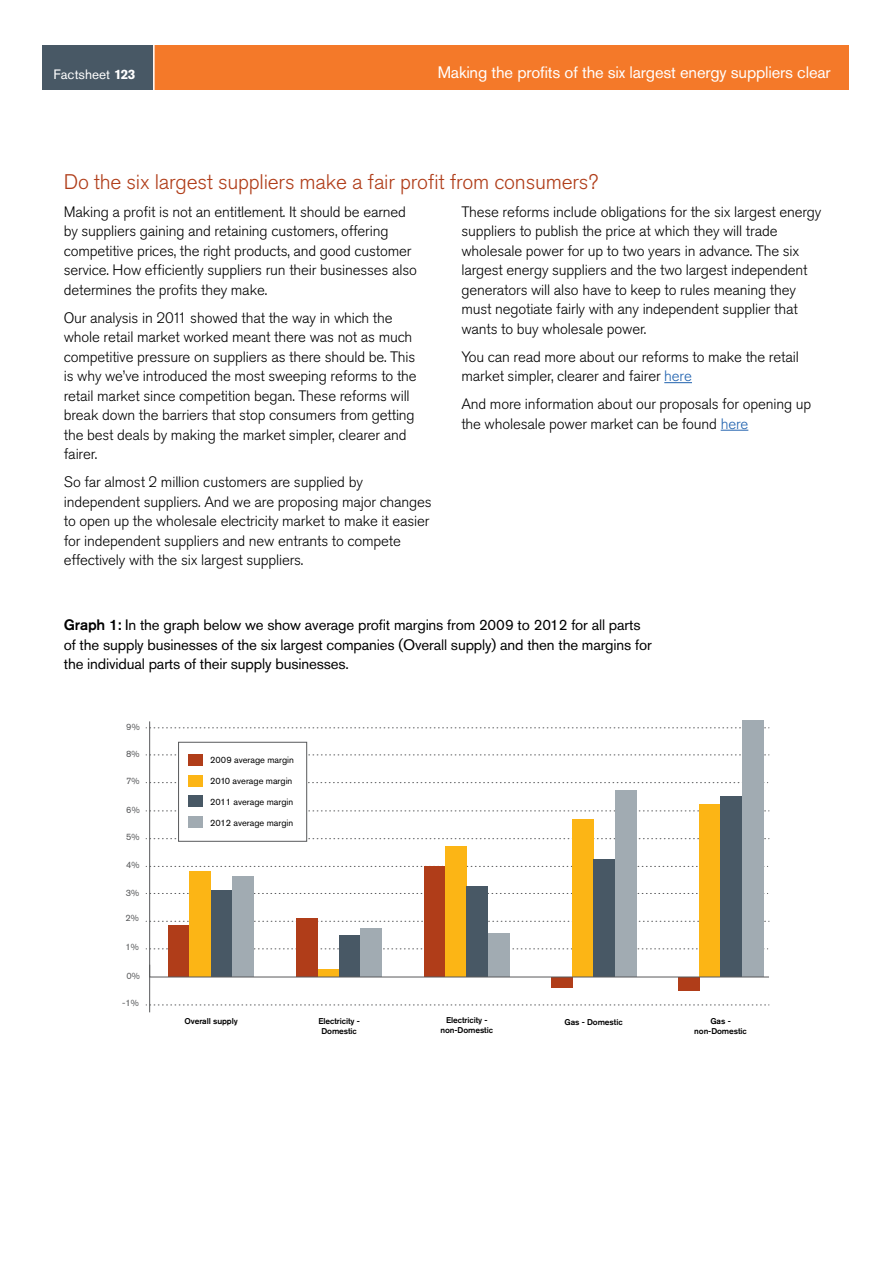
<style>
.page{position:relative;width:893px;height:1263px;background:#fff}
.page>*{position:absolute;margin:0;border:0;box-sizing:border-box;transform-origin:0 0}
.t1{font:300 21px "Akzidenz Grotesk Pro";letter-spacing:-.01em;color:#b03d19}
.t2{font:16.5px "Akzidenz Grotesk Pro";letter-spacing:-.01em;color:#fff}
.t3{font:300 15px/19.5px "Akzidenz Grotesk Pro";letter-spacing:-.01em;color:#000}
.t4{font:15px/19.5px "Akzidenz Grotesk Pro";letter-spacing:-.01em;color:#000}
.t5{font:13.5px "Akzidenz Grotesk Pro";color:#fff}
.t6{font:9.15px "Akzidenz Grotesk Pro";color:#000}
.t7{font:9.15px "Akzidenz Grotesk Pro";color:#58595b}
.t8{font:500 8.4px/10.1px "Akzidenz Grotesk Pro";letter-spacing:-.01em;color:#000;text-align:center}
.s1{font-weight:700}
.s2{color:#2062af}
.s3{font-weight:500}
</style>
<div class="page">
<div style="left:43px;top:45px;width:806px;height:45px;background:#f47929"></div>
<div style="left:43px;top:45px;width:110px;height:45px;background:#485865"></div>
<hr style="left:153px;top:43px;width:2px;height:53px;background:#fff">
<svg style="left:146px;top:1004px;width:624px;height:1px"></svg>
<div style="left:551px;top:977px;width:21px;height:10px;background:#b03d19"></div>
<div style="left:678px;top:977px;width:21px;height:14px;background:#b03d19"></div>
<hr style="left:149px;top:965px;width:1px;height:47px;background:#58595b">
<svg style="left:149px;top:720px;width:621px;height:258px"></svg>
<div style="left:179px;top:742px;width:128px;height:99px;background:#fff"></div>
<div style="left:178px;top:742px;width:129px;height:100px;border:1px solid #58595b"></div>
<div style="left:188px;top:795px;width:15px;height:12px;background:#485865"></div>
<div style="left:188px;top:754px;width:15px;height:12px;background:#b03d19"></div>
<div style="left:188px;top:775px;width:15px;height:12px;background:#fcb515"></div>
<div style="left:188px;top:816px;width:15px;height:11px;background:#a1abb2"></div>
<svg style="left:664px;top:382px;width:28px;height:1px"></svg>
<svg style="left:721px;top:430px;width:27px;height:1px"></svg>
<p class="t5" style="left:54px;top:65px;width:83px">Factsheet <span class="s1">123</span></p>
<p class="t2" style="left:438px;top:62px;width:394px">Making the profits of the six largest energy suppliers clear</p>
<h1 class="t1" style="left:64px;top:168px;width:536px">Do the six largest suppliers make a fair profit from consumers?</h1>
<p class="t3" style="left:64px;top:202px;width:355px">Making a profit is not an entitlement. It should be earned by suppliers gaining and retaining customers, offering competitive prices, the right products, and good customer service. How efficiently suppliers run their businesses also determines the profits they make.</p>
<p class="t3" style="left:64px;top:308px;width:354px">Our analysis in 2011 showed that the way in which the whole retail market worked meant there was not as much competitive pressure on suppliers as there should be. This is why we’ve introduced the most sweeping reforms to the retail market since competition began. These reforms will break down the barriers that stop consumers from getting the best deals by making the market simpler, clearer and fairer.</p>
<p class="t3" style="left:64px;top:472px;width:369px">So far almost 2 million customers are supplied by independent suppliers. And we are proposing major changes to open up the wholesale electricity market to make it easier for independent suppliers and new entrants to compete effectively with the six largest suppliers.</p>
<p class="t3" style="left:461px;top:202px;width:361px">These reforms include obligations for the six largest energy suppliers to publish the price at which they will trade wholesale power for up to two years in advance. The six largest energy suppliers and the two largest independent generators will also have to keep to rules meaning they must negotiate fairly with any independent supplier that wants to buy wholesale power.</p>
<p class="t3" style="left:461px;top:347px;width:339px">You can read more about our reforms to make the retail market simpler, clearer and fairer <span class="s2">here</span></p>
<p class="t3" style="left:461px;top:394px;width:351px">And more information about our proposals for opening up the wholesale power market can be found <span class="s2">here</span></p>
<p class="t4" style="left:64px;top:615px;width:589px"><span class="s3">Graph 1:</span> In the graph below we show average profit margins from 2009 to 2012 for all parts of the supply businesses of the six largest companies (Overall supply) and then the margins for the individual parts of their supply businesses.</p>
<p class="t7" style="left:126px;top:721px;width:15px">9%</p>
<p class="t7" style="left:126px;top:747px;width:15px">8%</p>
<p class="t7" style="left:126px;top:775px;width:15px">7%</p>
<p class="t7" style="left:126px;top:804px;width:15px">6%</p>
<p class="t7" style="left:126px;top:831px;width:15px">5%</p>
<p class="t7" style="left:126px;top:859px;width:15px">4%</p>
<p class="t7" style="left:126px;top:887px;width:15px">3%</p>
<p class="t7" style="left:125px;top:912px;width:15px">2%</p>
<p class="t7" style="left:125px;top:941px;width:15px">1%</p>
<p class="t7" style="left:126px;top:970px;width:15px">0%</p>
<p class="t7" style="left:122px;top:997px;width:18px">-1%</p>
<p class="t6" style="left:210px;top:754px;width:85px">2009 average margin</p>
<p class="t6" style="left:210px;top:775px;width:84px">2010 average margin</p>
<p class="t6" style="left:210px;top:796px;width:85px">2011 average margin</p>
<p class="t6" style="left:210px;top:816px;width:85px">2012 average margin</p>
<p class="t8" style="left:185px;top:1016px;width:55px">Overall supply</p>
<p class="t8" style="left:318px;top:1016px;width:43px">Electricity -<br>Domestic</p>
<p class="t8" style="left:440px;top:1014px;width:54px">Electricity - non-Domestic</p>
<p class="t8" style="left:564px;top:1016px;width:60px">Gas - Domestic</p>
<p class="t8" style="left:694px;top:1016px;width:54px">Gas - non-Domestic</p>
</div>
